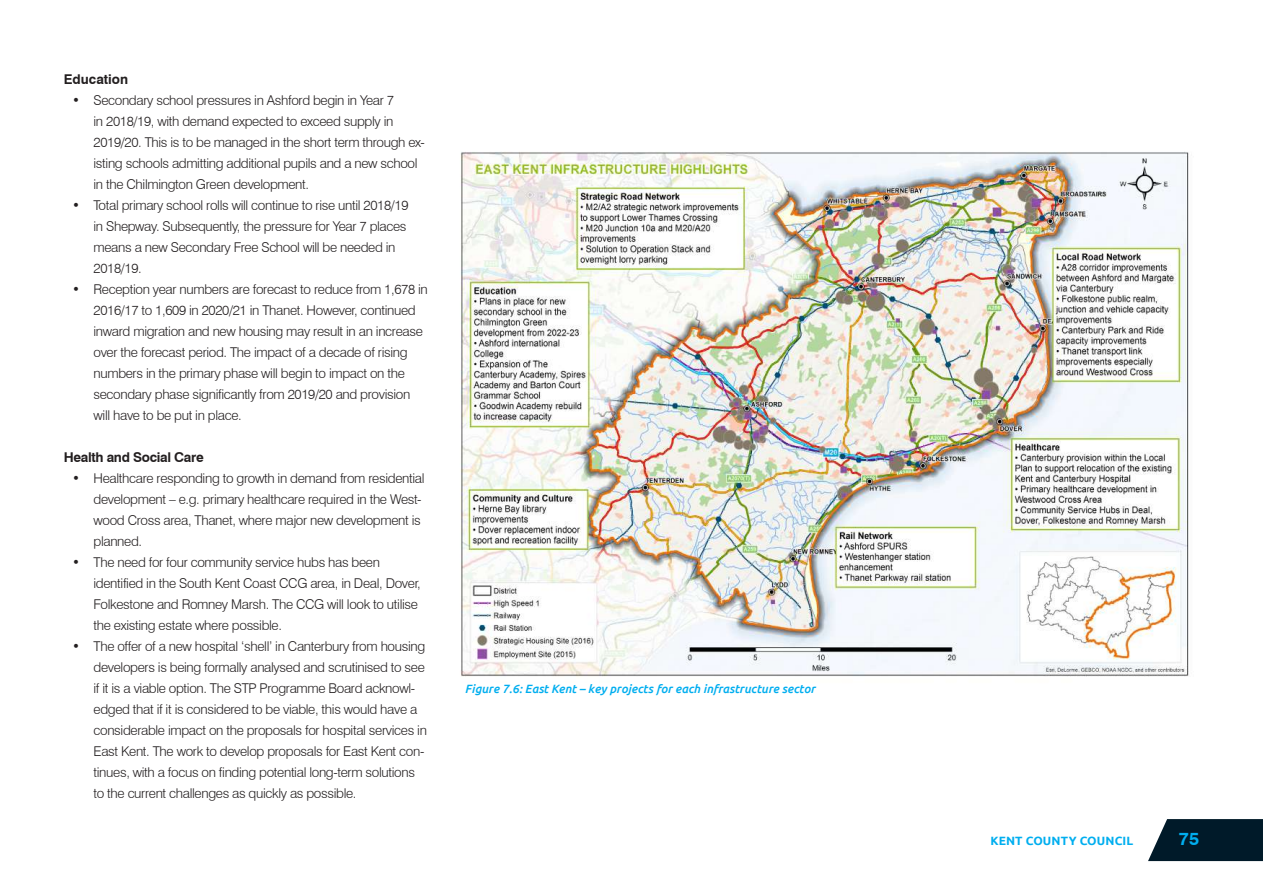
<style>
.page{position:relative;width:1263px;height:893px;background:#fff}
.page>*{position:absolute;margin:0;border:0;box-sizing:border-box;transform-origin:0 0}
.t1{font:700 18px "Swiss 721 BT";color:#00aeef}
.t2{font:300 13.5px/21px "Swiss 721 BT";letter-spacing:-.025em;color:#231f20}
.t3{font:700 13.5px "Swiss 721 BT";letter-spacing:-.025em;color:#231f20}
.t4{font:700 13.5px "Swiss 721 BT";color:#231f20}
.t5{font:italic 500 12px "Ubuntu";color:#00aeef}
.t6{font:700 12px "Ubuntu";letter-spacing:.01em;color:#00aeef}
</style>
<div class="page">
<svg style="left:1148px;top:819px;width:115px;height:42px;background:#152d3b"></svg>
<img style="left:461px;top:152px;width:728px;height:525px">
<p class="t4" style="left:64px;top:71px;width:66px">Education</p>
<p class="t2" style="left:94px;top:90px;width:333px;text-indent:-21px">• Secondary school pressures in Ashford begin in Year 7<br>in 2018/19, with demand expected to exceed supply in 2019/20. This is to be managed in the short term through ex&shy;isting schools admitting additional pupils and a new school in the Chilmington Green development.</p>
<p class="t2" style="left:94px;top:195px;width:317px;text-indent:-21px">• Total primary school rolls will continue to rise until 2018/19 in Shepway. Subsequently, the pressure for Year 7 places means a new Secondary Free School will be needed in 2018/19.</p>
<p class="t2" style="left:94px;top:279px;width:336px;text-indent:-21px">• Reception year numbers are forecast to reduce from 1,678 in 2016/17 to 1,609 in 2020/21 in Thanet. However, continued inward migration and new housing may result in an increase over the forecast period. The impact of a decade of rising numbers in the primary phase will begin to impact on the secondary phase significantly from 2019/20 and provision will have to be put in place.</p>
<p class="t3" style="left:64px;top:449px;width:141px">Health and Social Care</p>
<p class="t2" style="left:94px;top:468px;width:332px;text-indent:-21px">• Healthcare responding to growth in demand from residential development – e.g. primary healthcare required in the West&shy;wood Cross area, Thanet, where major new development is planned.</p>
<p class="t2" style="left:94px;top:552px;width:329px;text-indent:-21px">• The need for four community service hubs has been identified in the South Kent Coast CCG area, in Deal, Dover, Folkestone and Romney Marsh. The CCG will look to utilise the existing estate where possible.</p>
<p class="t2" style="left:94px;top:636px;width:335px;text-indent:-21px">• The offer of a new hospital ‘shell’ in Canterbury from housing developers is being formally analysed and scrutinised to see if it is a viable option. The STP Programme Board acknowl&shy;edged that if it is considered to be viable, this would have a considerable impact on the proposals for hospital services in East Kent. The work to develop proposals for East Kent con&shy;tinues, with a focus on finding potential long-term solutions to the current challenges as quickly as possible.</p>
<p class="t5" style="left:465px;top:681px;width:352px">Figure 7.6: East Kent – key projects for each infrastructure sector</p>
<p class="t6" style="left:990px;top:833px;width:144px">KENT COUNTY COUNCIL</p>
<h1 class="t1" style="left:1179px;top:828px;width:22px">75</h1>
</div>
